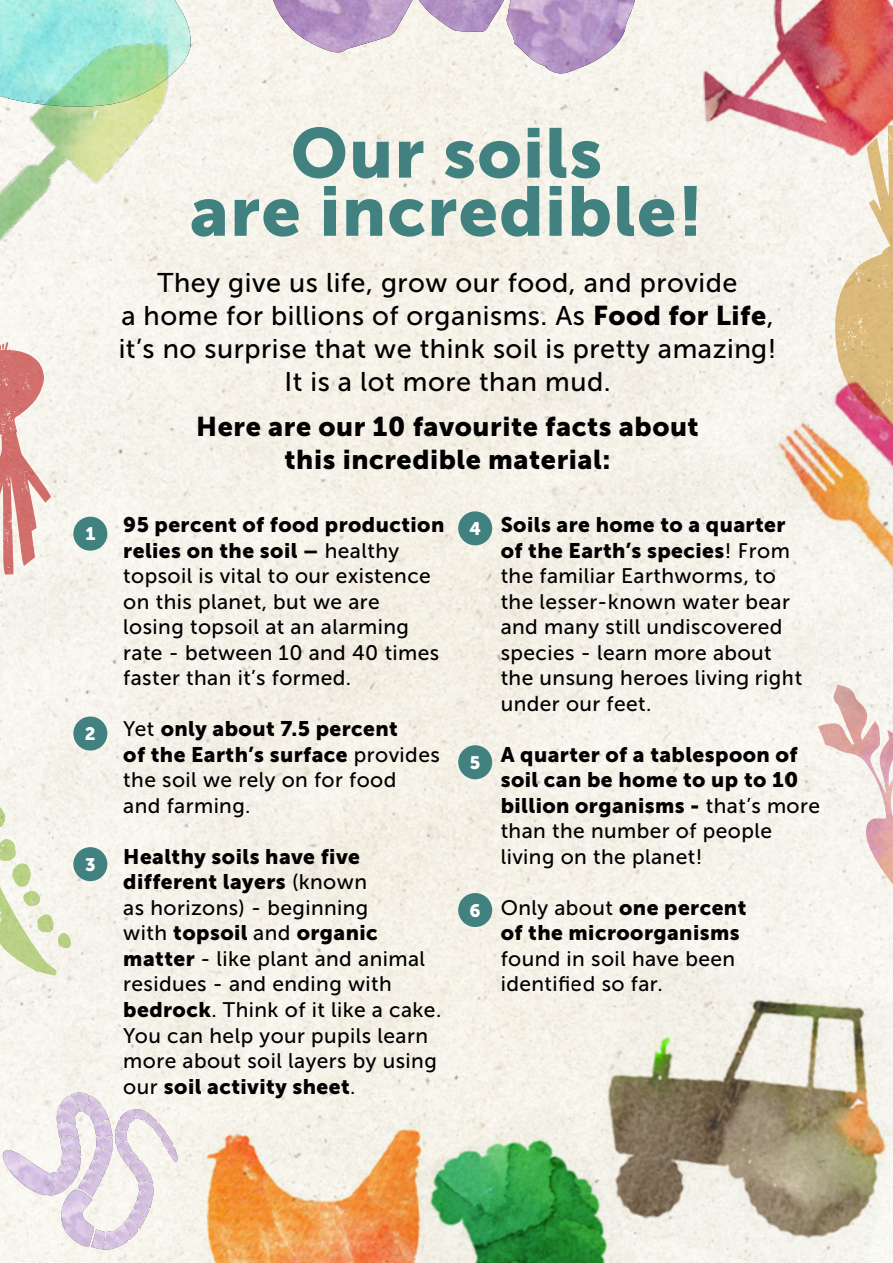
<style>
.page{position:relative;width:893px;height:1263px;background:#fff}
.page>*{position:absolute;margin:0;border:0;box-sizing:border-box;transform-origin:0 0}
.t1{font:69.6px/58.2px "Museo Sans 900";letter-spacing:.02em;color:#418281;text-align:center}
.t2{font:27px/33px "Museo Sans 500";letter-spacing:.02em;color:#000;text-align:center}
.t3{font:27px/33px "Museo Sans 900";letter-spacing:.02em;color:#000;text-align:center}
.t4{font:21px/25.5px "Museo Sans 500";letter-spacing:.02em;color:#000}
.t5{font:21px/25.5px "Museo Sans 900";letter-spacing:.02em;color:#000}
.t6{font:18px "Museo Sans 900";color:#fff}
.s1{font-family:"Museo Sans 900"}
.s2{font-family:"Museo Sans 500"}
</style>
<div class="page">
<img style="left:0;top:0;width:835px;height:1263px">
<div style="left:73px;top:517px;width:34px;height:34px;background:#418281;border-radius:50%"></div>
<div style="left:73px;top:716px;width:34px;height:34px;background:#418281;border-radius:50%"></div>
<div style="left:73px;top:847px;width:34px;height:34px;background:#418281;border-radius:50%"></div>
<div style="left:458px;top:511px;width:34px;height:34px;background:#418281;border-radius:50%"></div>
<div style="left:458px;top:745px;width:34px;height:34px;background:#418281;border-radius:50%"></div>
<div style="left:458px;top:893px;width:34px;height:34px;background:#418281;border-radius:50%"></div>
<img style="left:573px;top:939px;width:320px;height:324px">
<svg style="left:2px;top:1092px;width:176px;height:158px"></svg>
<img style="left:167px;top:1146px;width:8px;height:16px">
<img style="left:0;top:0;width:215px;height:302px">
<img style="left:693px;top:0;width:200px;height:163px">
<img style="left:361px;top:1099px;width:283px;height:164px">
<img style="left:744px;top:346px;width:149px;height:351px">
<svg style="left:0;top:340px;width:51px;height:235px"></svg>
<img style="left:175px;top:1125px;width:271px;height:138px">
<svg style="left:835px;top:125px;width:58px;height:387px;background:#e5bfa2"></svg>
<svg style="left:270px;top:0;width:369px;height:75px;background:#dbccda"></svg>
<img style="left:503px;top:0;width:134px;height:75px">
<img style="left:0;top:0;width:192px;height:107px">
<img style="left:818px;top:685px;width:75px;height:280px">
<svg style="left:0;top:762px;width:72px;height:214px"></svg>
<p class="t6" style="left:85px;top:524px;width:11px">1</p>
<p class="t6" style="left:85px;top:724px;width:12px">2</p>
<p class="t6" style="left:85px;top:854px;width:12px">3</p>
<p class="t1" style="left:190px;top:124px;width:515px">Our soils<br>are incredible!</p>
<p class="t2" style="left:119px;top:266px;width:659px">They give us life, grow our food, and provide<br>a home for billions of organisms. As <span class="s1">Food for Life</span>, it’s no surprise that we think soil is pretty amazing!<br>It is a lot more than mud.</p>
<p class="t3" style="left:196px;top:410px;width:504px">Here are our 10 favourite facts about this incredible material:</p>
<p class="t4" style="left:123px;top:512px;width:323px"><span class="s1">95 percent of food production relies on the soil –</span> healthy topsoil is vital to our existence on this planet, but we are losing topsoil at an alarming rate - between 10 and 40 times faster than it’s formed.</p>
<p class="t4" style="left:123px;top:716px;width:318px">Yet <span class="s1">only about 7.5 percent<br>of the Earth’s surface</span> provides the soil we rely on for food<br>and farming.</p>
<p class="t4" style="left:123px;top:844px;width:320px"><span class="s1">Healthy soils have five different layers</span> (known<br>as horizons) - beginning<br>with <span class="s1">topsoil</span> and <span class="s1">organic matter</span> - like plant and animal residues - and ending with <span class="s1">bedrock</span>. Think of it like a cake.<br>You can help your pupils learn more about soil layers by using our <span class="s1">soil activity sheet</span>.</p>
<p class="t6" style="left:469px;top:519px;width:13px">4</p>
<p class="t6" style="left:470px;top:752px;width:12px">5</p>
<p class="t6" style="left:470px;top:900px;width:13px">6</p>
<p class="t4" style="left:501px;top:512px;width:303px"><span class="s1">Soils are home to a quarter of the Earth’s species</span>! From the familiar Earthworms, to the lesser-known water bear and many still undiscovered species - learn more about the unsung heroes living right under our feet.</p>
<p class="t5" style="left:501px;top:742px;width:321px">A quarter of a tablespoon of soil can be home to up to 10 billion organisms - <span class="s2">that’s more than the number of people living on the planet!</span></p>
<p class="t4" style="left:501px;top:895px;width:247px">Only about <span class="s1">one percent of the microorganisms </span>found in soil have been identified so far.</p>
</div>
